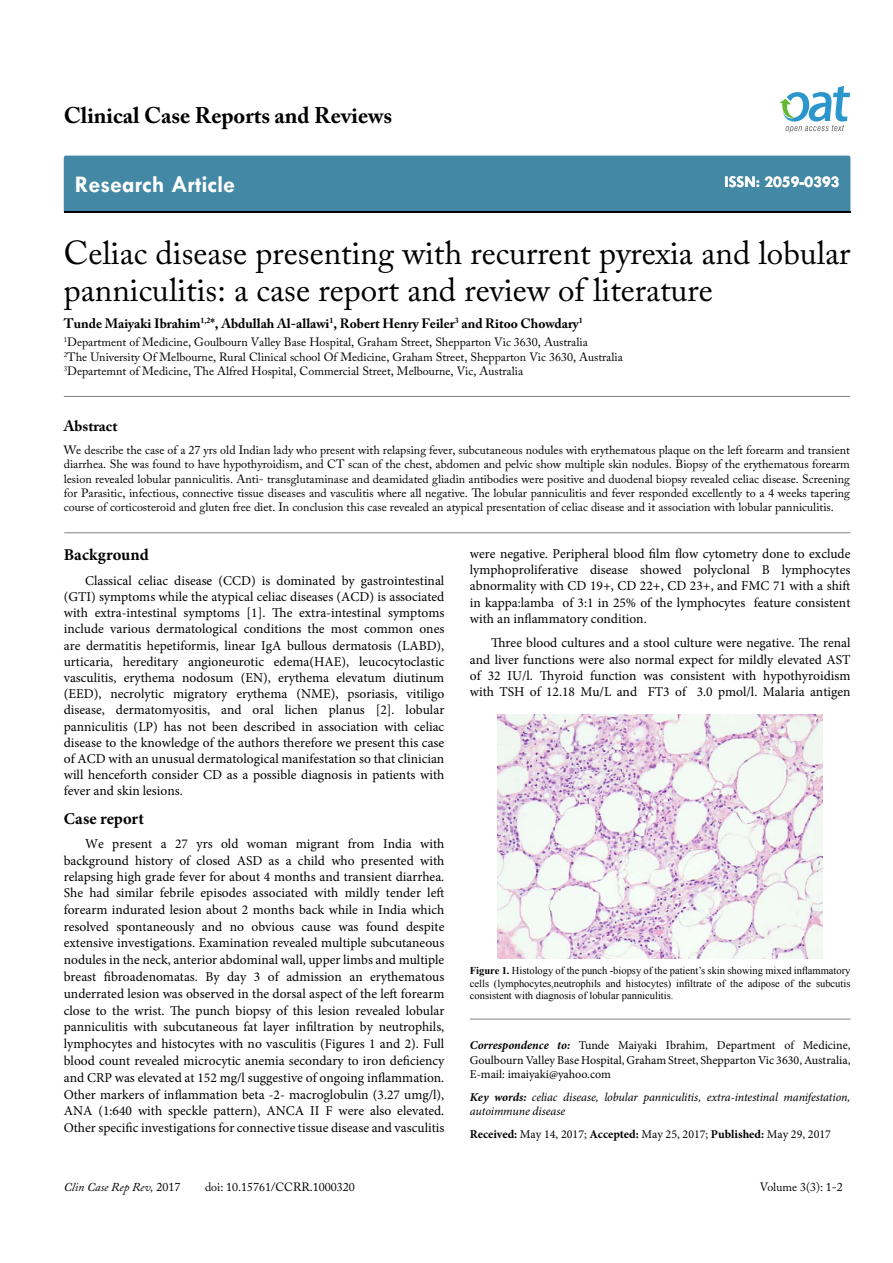
<style>
.page{position:relative;width:893px;height:1263px;background:#fff}
.page>*{position:absolute;margin:0;border:0;box-sizing:border-box;transform-origin:0 0}
.t1{font:33px/37.5px "Adobe Caslon Pro";color:#000}
.t2{font:700 24px "Tw Cen";color:#fff}
.t3{font:700 22.5px "Adobe Caslon Pro";color:#000}
.t4{font:700 16.5px "Minion Pro";letter-spacing:.005em;color:#000}
.t5{font:700 16.5px "Tw Cen";color:#fff}
.t6{font:700 15px "Adobe Caslon Pro";color:#000}
.t7{font:13.5px/16.2px "Minion Pro";color:#000;text-align:justify}
.t8{font:700 13.5px "Adobe Caslon Pro";color:#000}
.t9{font:12px/14.4px "Adobe Caslon Pro";color:#000}
.t10{font:12px/14.4px "Minion Pro";color:#000;text-align:justify}
.t11{font:italic 12px/14.4px "Minion Pro";letter-spacing:-.01em;color:#000}
.t12{font:italic 12px "Adobe Caslon Pro";color:#000}
.t13{font:10.5px/12.6px "Times New Roman";color:#000;text-align:justify}
.s1{font-weight:700}
.s2{font-weight:700;font-style:italic}
.s3{font-style:normal}
</style>
<div class="page">
<div style="left:64px;top:156px;width:786px;height:56px;background:#4389a5"></div>
<svg style="left:779px;top:86px;width:71px;height:47px"></svg>
<hr style="left:470px;top:1019px;width:380px;height:1px;background:#808285">
<hr style="left:64px;top:396px;width:786px;height:1px;background:#808285">
<hr style="left:64px;top:532px;width:786px;height:1px;background:#808285">
<img style="left:497px;top:715px;width:325px;height:243px">
<h3 class="t3" style="left:64px;top:102px;width:330px">Clinical Case Reports and Reviews</h3>
<h2 class="t2" style="left:75px;top:170px;width:162px">Research Article</h2>
<p class="t5" style="left:724px;top:172px;width:117px">ISSN: 2059-0393</p>
<h1 class="t1" style="left:64px;top:234px;width:788px">Celiac disease presenting with recurrent pyrexia and lobular panniculitis: a case report and review of literature</h1>
<p class="t8" style="left:64px;top:315px;width:521px">Tunde Maiyaki Ibrahim<sup>1,2</sup>*, Abdullah Al-allawi<sup>1</sup>, Robert Henry Feiler<sup>3</sup> and Ritoo Chowdary<sup>1</sup></p>
<p class="t9" style="left:64px;top:335px;width:561px"><sup>1</sup>Department of Medicine, Goulbourn Valley Base Hospital, Graham Street, Shepparton Vic 3630, Australia<br><sup>2</sup>The University Of Melbourne, Rural Clinical school Of Medicine, Graham Street, Shepparton Vic 3630, Australia<br><sup>3</sup>Departemnt of Medicine, The Alfred Hospital, Commercial Street, Melbourne, Vic, Australia</p>
<p class="t6" style="left:64px;top:417px;width:55px">Abstract</p>
<p class="t9" style="left:64px;top:442px;width:788px;text-align:justify">We describe the case of a 27 yrs old Indian lady who present with relapsing fever, subcutaneous nodules with erythematous plaque on the left forearm and transient diarrhea. She was found to have hypothyroidism, and CT scan of the chest, abdomen and pelvic show multiple skin nodules. Biopsy of the erythematous forearm lesion revealed lobular panniculitis. Anti- transglutaminase and deamidated gliadin antibodies were positive and duodenal biopsy revealed celiac disease. Screening for Parasitic, infectious, connective tissue diseases and vasculitis where all negative. The lobular panniculitis and fever responded excellently to a 4 weeks tapering course of corticosteroid and gluten free diet. In conclusion this case revealed an atypical presentation of celiac disease and it association with lobular panniculitis.</p>
<p class="t7" style="left:470px;top:546px;width:382px">were negative. Peripheral blood film flow cytometry done to exclude lymphoproliferative disease showed polyclonal B lymphocytes abnormality with CD 19+, CD 22+, CD 23+, and FMC 71 with a shift in kappa:lamba of 3:1 in 25% of the lymphocytes feature consistent with an inflammatory condition.</p>
<p class="t7" style="left:470px;top:635px;width:382px;text-indent:21px">Three blood cultures and a stool culture were negative. The renal and liver functions were also normal expect for mildly elevated AST of 32 IU/l. Thyroid function was consistent with hypothyroidism with TSH of 12.18 Mu/L and FT3 of 3.0 pmol/l. Malaria antigen</p>
<p class="t4" style="left:64px;top:543px;width:87px">Background</p>
<p class="t7" style="left:64px;top:572px;width:382px;text-indent:21px">Classical celiac disease (CCD) is dominated by gastrointestinal (GTI) symptoms while the atypical celiac diseases (ACD) is associated with extra-intestinal symptoms [1]. The extra-intestinal symptoms include various dermatological conditions the most common ones are dermatitis hepetiformis, linear IgA bullous dermatosis (LABD), urticaria, hereditary angioneurotic edema(HAE), leucocytoclastic vasculitis, erythema nodosum (EN), erythema elevatum diutinum (EED), necrolytic migratory erythema (NME), psoriasis, vitiligo disease, dermatomyositis, and oral lichen planus [2]. lobular panniculitis (LP) has not been described in association with celiac disease to the knowledge of the authors therefore we present this case of ACD with an unusual dermatological manifestation so that clinician will henceforth consider CD as a possible diagnosis in patients with fever and skin lesions.</p>
<p class="t4" style="left:64px;top:807px;width:82px">Case report</p>
<p class="t7" style="left:64px;top:836px;width:382px;line-height:16.6px;text-indent:21px">We present a 27 yrs old woman migrant from India with background history of closed ASD as a child who presented with relapsing high grade fever for about 4 months and transient diarrhea.<br>She had similar febrile episodes associated with mildly tender left forearm indurated lesion about 2 months back while in India which resolved spontaneously and no obvious cause was found despite extensive investigations. Examination revealed multiple subcutaneous nodules in the neck, anterior abdominal wall, upper limbs and multiple breast fibroadenomatas. By day 3 of admission an erythematous underrated lesion was observed in the dorsal aspect of the left forearm close to the wrist. The punch biopsy of this lesion revealed lobular panniculitis with subcutaneous fat layer infiltration by neutrophils, lymphocytes and histocytes with no vasculitis (Figures 1 and 2). Full blood count revealed microcytic anemia secondary to iron deficiency and CRP was elevated at 152 mg/l suggestive of ongoing inflammation.<br>Other markers of inflammation beta -2- macroglobulin (3.27 umg/l), ANA (1:640 with speckle pattern), ANCA II F were also elevated.<br>Other specific investigations for connective tissue disease and vasculitis</p>
<p class="t13" style="left:470px;top:964px;width:382px"><span class="s1">Figure 1.</span> Histology of the punch -biopsy of the patient’s skin showing mixed inflammatory cells (lymphocytes,neutrophils and histocytes) infiltrate of the adipose of the subcutis consistent with diagnosis of lobular panniculitis.</p>
<p class="t10" style="left:470px;top:1038px;width:382px"><span class="s2">Correspondence to:</span> Tunde Maiyaki Ibrahim, Department of Medicine, Goulbourn Valley Base Hospital, Graham Street, Shepparton Vic 3630, Australia, E-mail: imaiyaki@yahoo.com</p>
<p class="t11" style="left:470px;top:1090px;width:382px"><span class="s1">Key words:</span> celiac disease, lobular panniculitis, extra-intestinal manifestation, autoimmune disease</p>
<p class="t10" style="left:470px;top:1127px;width:363px"><span class="s1">Received:</span> May 14, 2017; <span class="s1">Accepted:</span> May 25, 2017; <span class="s1">Published:</span> May 29, 2017</p>
<p class="t12" style="left:64px;top:1180px;width:118px">Clin Case Rep Rev, <span class="s3">2017</span></p>
<p class="t9" style="left:205px;top:1180px;width:151px">doi: 10.15761/CCRR.1000320</p>
<p class="t9" style="left:760px;top:1180px;width:84px">Volume 3(3): 1-2</p>
</div>
